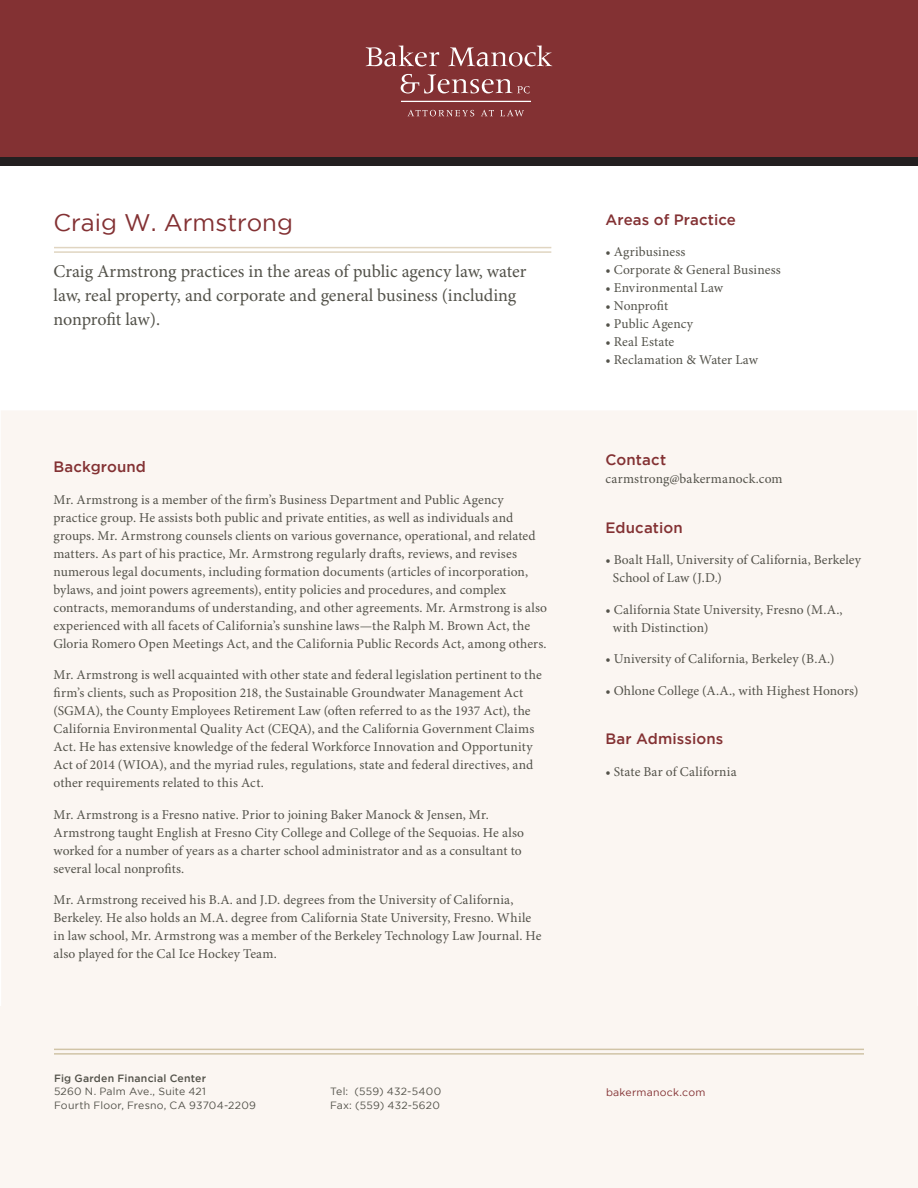
<style>
.page{position:relative;width:918px;height:1188px;background:#fff}
.page>*{position:absolute;margin:0;border:0;box-sizing:border-box;transform-origin:0 0}
.t1{font:24px "Gotham";color:#833133}
.Intro{font:18px/24px "Minion Pro";letter-spacing:-.005em;color:#53524a}
.Body{font:500 15px "Gotham";letter-spacing:.01em;color:#833133}
.Body-2{font:13.5px/18px "Minion Pro";letter-spacing:.01em;color:#53524a}
.t2{font:10.5px/13.5px "Gotham";letter-spacing:.02em;color:#53524a}
.t3{font:500 10.5px "Gotham";letter-spacing:.025em;color:#53524a}
.t4{font:10.5px "Gotham";letter-spacing:.025em;color:#833133}
</style>
<div class="page">
<div style="left:0;top:32px;width:918px;height:134px;background:#231f20"></div>
<div style="left:0;top:0;width:918px;height:156px;background:#833133"></div>
<hr style="left:401px;top:101px;width:130px;height:1px;background:#fff">
<svg style="left:366px;top:45px;width:73px;height:22px"></svg>
<svg style="left:448px;top:45px;width:104px;height:22px"></svg>
<svg style="left:408px;top:110px;width:66px;height:6px"></svg>
<svg style="left:481px;top:110px;width:13px;height:6px"></svg>
<svg style="left:500px;top:110px;width:24px;height:6px"></svg>
<svg style="left:401px;top:74px;width:128px;height:20px"></svg>
<div style="left:0;top:1007px;width:918px;height:181px;background:#fbf6f2"></div>
<hr style="left:54px;top:1049px;width:810px;height:1px;background:#d1c4a7">
<hr style="left:54px;top:1053px;width:810px;height:2px;background:#d1c4a7">
<div style="left:1px;top:411px;width:917px;height:596px;background:#fbf6f2"></div>
<hr style="left:54px;top:247px;width:497px;height:1px;background:#e0d5c1">
<hr style="left:54px;top:251px;width:497px;height:2px;background:#e0d5c1">
<p class="t1" style="left:53px;top:209px;width:241px">Craig W. Armstrong</p>
<p class="Intro" style="left:53px;top:260px;width:475px">Craig Armstrong practices in the areas of public agency law, water law, real property, and corporate and general business (including nonprofit law).</p>
<p class="Body" style="left:53px;top:459px;width:94px">Background</p>
<p class="Body-2" style="left:53px;top:491px;width:495px">Mr. Armstrong is a member of the firm’s Business Department and Public Agency practice group. He assists both public and private entities, as well as individuals and groups. Mr. Armstrong counsels clients on various governance, operational, and related matters. As part of his practice, Mr. Armstrong regularly drafts, reviews, and revises numerous legal documents, including formation documents (articles of incorporation, bylaws, and joint powers agreements), entity policies and procedures, and complex contracts, memorandums of understanding, and other agreements. Mr. Armstrong is also experienced with all facets of California’s sunshine laws—the Ralph M. Brown Act, the Gloria Romero Open Meetings Act, and the California Public Records Act, among others.</p>
<p class="Body-2" style="left:53px;top:667px;width:490px">Mr. Armstrong is well acquainted with other state and federal legislation pertinent to the firm’s clients, such as Proposition 218, the Sustainable Groundwater Management Act (SGMA), the County Employees Retirement Law (often referred to as the 1937 Act), the California Environmental Quality Act (CEQA), and the California Government Claims Act. He has extensive knowledge of the federal Workforce Innovation and Opportunity Act of 2014 (WIOA), and the myriad rules, regulations, state and federal directives, and other requirements related to this Act.</p>
<p class="Body-2" style="left:53px;top:806px;width:472px">Mr. Armstrong is a Fresno native. Prior to joining Baker Manock &amp; Jensen, Mr.<br>Armstrong taught English at Fresno City College and College of the Sequoias. He also worked for a number of years as a charter school administrator and as a consultant to several local nonprofits.</p>
<p class="Body-2" style="left:53px;top:892px;width:490px">Mr. Armstrong received his B.A. and J.D. degrees from the University of California, Berkeley. He also holds an M.A. degree from California State University, Fresno. While in law school, Mr. Armstrong was a member of the Berkeley Technology Law Journal. He also played for the Cal Ice Hockey Team.</p>
<p class="Body" style="left:605px;top:211px;width:132px">Areas of Practice</p>
<p class="Body-2" style="left:605px;top:243px;width:82px">• Agribusiness</p>
<p class="Body-2" style="left:605px;top:261px;width:177px">• Corporate &amp; General Business</p>
<p class="Body-2" style="left:605px;top:279px;width:119px">• Environmental Law</p>
<p class="Body-2" style="left:605px;top:297px;width:64px">• Nonprofit</p>
<p class="Body-2" style="left:605px;top:315px;width:89px">• Public Agency</p>
<p class="Body-2" style="left:605px;top:333px;width:70px">• Real Estate</p>
<p class="Body-2" style="left:605px;top:351px;width:154px">• Reclamation &amp; Water Law</p>
<p class="Body" style="left:605px;top:452px;width:62px">Contact</p>
<p class="Body-2" style="left:605px;top:471px;width:179px">carmstrong@bakermanock.com</p>
<p class="Body" style="left:605px;top:519px;width:79px">Education</p>
<p class="Body-2" style="left:613px;top:552px;width:249px;text-indent:-7px">• Boalt Hall, University of California, Berkeley<br>School of Law (J.D.)</p>
<p class="Body-2" style="left:613px;top:601px;width:231px;text-indent:-7px">• California State University, Fresno (M.A., with Distinction)</p>
<p class="Body-2" style="left:605px;top:651px;width:230px">• University of California, Berkeley (B.A.)</p>
<p class="Body-2" style="left:605px;top:682px;width:254px">• Ohlone College (A.A., with Highest Honors)</p>
<p class="Body" style="left:605px;top:731px;width:119px">Bar Admissions</p>
<p class="Body-2" style="left:605px;top:763px;width:133px">• State Bar of California</p>
<p class="t3" style="left:54px;top:1072px;width:154px">Fig Garden Financial Center</p>
<p class="t2" style="left:54px;top:1085px;width:204px">5260 N. Palm Ave., Suite 421<br>Fourth Floor, Fresno, CA 93704-2209</p>
<p class="t2" style="left:330px;top:1085px;width:113px">Tel: (559) 432-5400<br>Fax: (559) 432-5620</p>
<p class="t4" style="left:606px;top:1086px;width:101px">bakermanock.com</p>
</div>
